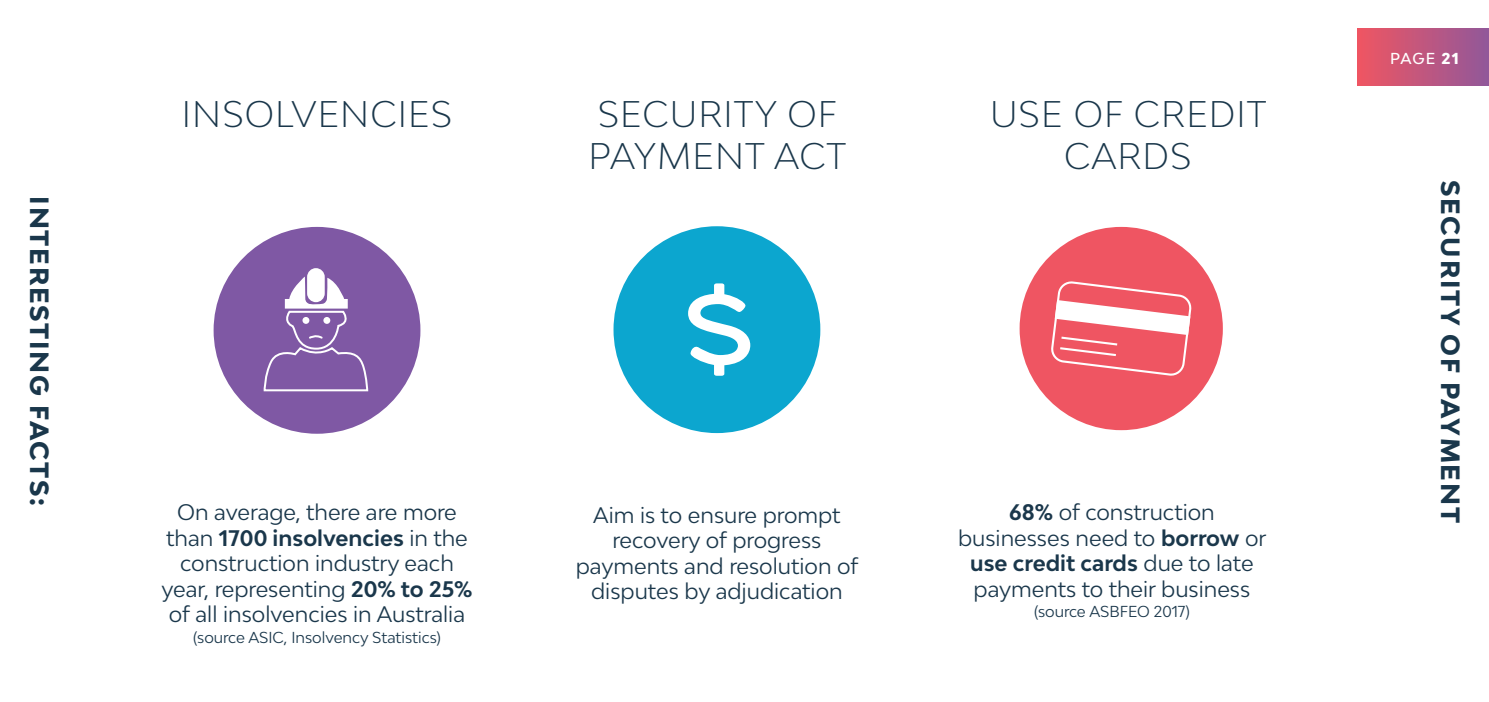
<style>
.page{position:relative;width:1489px;height:702px;background:#fff}
.page>*{position:absolute;margin:0;border:0;box-sizing:border-box;transform-origin:0 0}
.t1{font:300 35px "Bw Modelica";letter-spacing:.03em;color:#1a374b}
.t2{font:800 25px "Bw Modelica";letter-spacing:.07em;color:#1a374b}
.t3{font:21.25px/25.5px "Bw Modelica";color:#1a374b;text-align:center}
.t4{font:15px "Bw Modelica";color:#1a374b}
.t5{font:500 15px "Bw Modelica";color:#fff}
.s1{font-weight:700}
.s2{font-weight:800}
</style>
<div class="page">
<div style="left:1357px;top:28px;width:131px;height:57px;background:linear-gradient(to right,#f05662,#925899)"></div>
<div style="left:613px;top:226px;width:207px;height:207px;background:#0ca6cf;border-radius:50%"></div>
<svg style="left:688px;top:283px;width:62px;height:93px"></svg>
<div style="left:1019px;top:227px;width:203px;height:203px;background:#ef5562;border-radius:50%"></div>
<svg style="left:1051px;top:281px;width:141px;height:95px"></svg>
<div style="left:213px;top:227px;width:207px;height:206px;background:#7f58a4;border-radius:50%"></div>
<div style="left:307px;top:268px;width:18px;height:34px;background:#fff;border-radius:9px"></div>
<svg style="left:263px;top:276px;width:106px;height:116px"></svg>
<p class="t2" style="left:56px;top:196px;width:311px;rotate:90deg">INTERESTING FACTS:</p>
<p class="t1" style="left:182px;top:91px;width:271px">INSOLVENCIES</p>
<p class="t1" style="left:597px;top:91px;width:240px">SECURITY OF</p>
<p class="t1" style="left:588px;top:133px;width:259px">PAYMENT ACT</p>
<p class="t1" style="left:989px;top:91px;width:278px">USE OF CREDIT</p>
<p class="t1" style="left:1063px;top:133px;width:129px">CARDS</p>
<p class="t3" style="left:161px;top:499px;width:313px">On average, there are more than <span class="s1">1700 insolvencies</span> in the construction industry each year, representing <span class="s1">20% to 25% </span>of all insolvencies in Australia</p>
<p class="t4" style="left:193px;top:627px;width:249px">(source ASIC, Insolvency Statistics)</p>
<p class="t3" style="left:575px;top:501px;width:284px">Aim is to ensure prompt recovery of progress payments and resolution of disputes by adjudication</p>
<p class="t3" style="left:958px;top:499px;width:310px"><span class="s1">68%</span> of construction businesses need to <span class="s1">borrow</span> or <span class="s1">use credit cards</span> due to late payments to their business</p>
<p class="t4" style="left:1033px;top:601px;width:157px">(source ASBFEO 2017)</p>
<p class="t5" style="left:1389px;top:48px;width:70px">PAGE <span class="s2">21</span></p>
<p class="t2" style="left:1466px;top:180px;width:344px;rotate:90deg">SECURITY OF PAYMENT</p>
</div>
